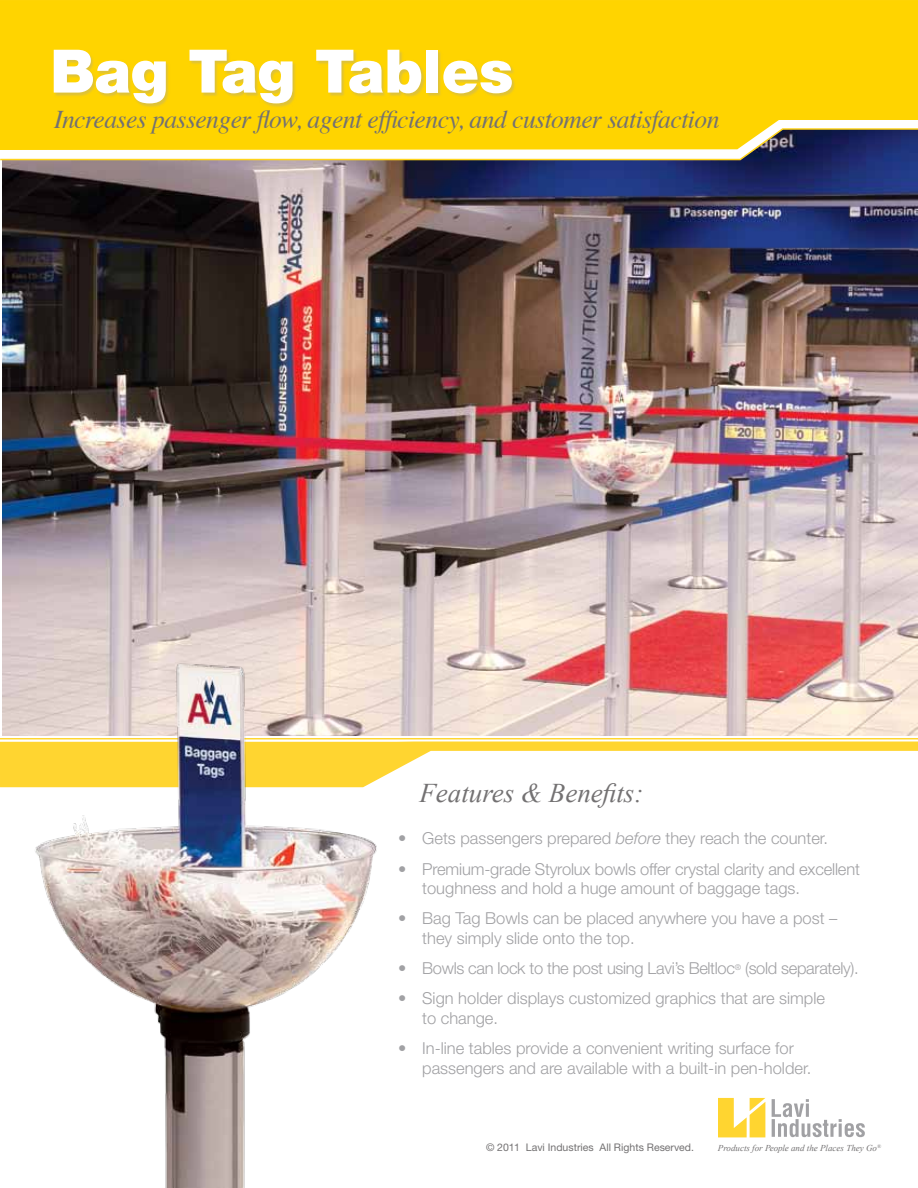
<style>
.page{position:relative;width:918px;height:1188px;background:#fff}
.page>*{position:absolute;margin:0;border:0;box-sizing:border-box;transform-origin:0 0}
.t1{font:900 60px "Helvetica Neue";letter-spacing:-.005em;color:#fff}
.t2{font:italic 27px "Times New Roman";color:#737172}
.t3{font:italic 25.5px "Times";letter-spacing:-.02em;color:#737172}
.t4{font:300 16.5px/19.5px "Helvetica Neue";color:#a1a1a4}
.t5{font:300 16.5px "Helvetica Neue";letter-spacing:-.02em;color:#a1a1a4}
.t6{font:10.5px "Helvetica Neue";color:#737172}
.t7{font:italic 9px "Times New Roman";color:#737172}
.s1{font-style:italic}
</style>
<div class="page">
<img style="left:2px;top:161px;width:915px;height:575px">
<svg style="left:718px;top:1098px;width:47px;height:39px"></svg>
<svg style="left:772px;top:1099px;width:93px;height:38px"></svg>
<svg style="left:427px;top:739px;width:491px;height:3px"></svg>
<hr style="left:0;top:738px;width:918px;height:1px;background:#ffd530">
<svg style="left:427px;top:742px;width:491px;height:11px"></svg>
<img style="left:0;top:659px;width:427px;height:529px">
<svg style="left:0;top:150px;width:918px;height:11px"></svg>
<div style="left:0;top:0;width:918px;height:150px;background:#ffd400"></div>
<div style="left:54px;top:50px;width:462px;height:57px;background:#a1a1a4;opacity:.35"></div>
<h1 class="t1" style="left:50px;top:35px;width:465px">Bag Tag Tables</h1>
<h3 class="t3" style="left:54px;top:97px;width:667px">Increases passenger flow, agent efficiency, and customer satisfaction</h3>
<h2 class="t2" style="left:419px;top:775px;width:225px">Features &amp; Benefits:</h2>
<p class="t4" style="left:398px;top:828px;width:431px">• Gets passengers prepared <span class="s1">before</span> they reach the counter.</p>
<p class="t4" style="left:422px;top:859px;width:439px;text-indent:-24px">• Premium-grade Styrolux bowls offer crystal clarity and excellent toughness and hold a huge amount of baggage tags.</p>
<p class="t4" style="left:422px;top:908px;width:417px;text-indent:-24px">• Bag Tag Bowls can be placed anywhere you have a post – they simply slide onto the top.</p>
<p class="t5" style="left:398px;top:958px;width:462px">• Bowls can lock to the post using Lavi’s Beltloc<sup>®</sup> (sold separately).</p>
<p class="t4" style="left:422px;top:988px;width:404px;text-indent:-24px">• Sign holder displays customized graphics that are simple to change.</p>
<p class="t4" style="left:422px;top:1038px;width:391px;text-indent:-24px">• In-line tables provide a convenient writing surface for passengers and are available with a built-in pen-holder.</p>
<p class="t6" style="left:486px;top:1141px;width:210px">© 2011 Lavi Industries All Rights Reserved.</p>
<p class="t7" style="left:718px;top:1142px;width:165px">Products for People and the Places They Go<sup>®</sup></p>
</div>
